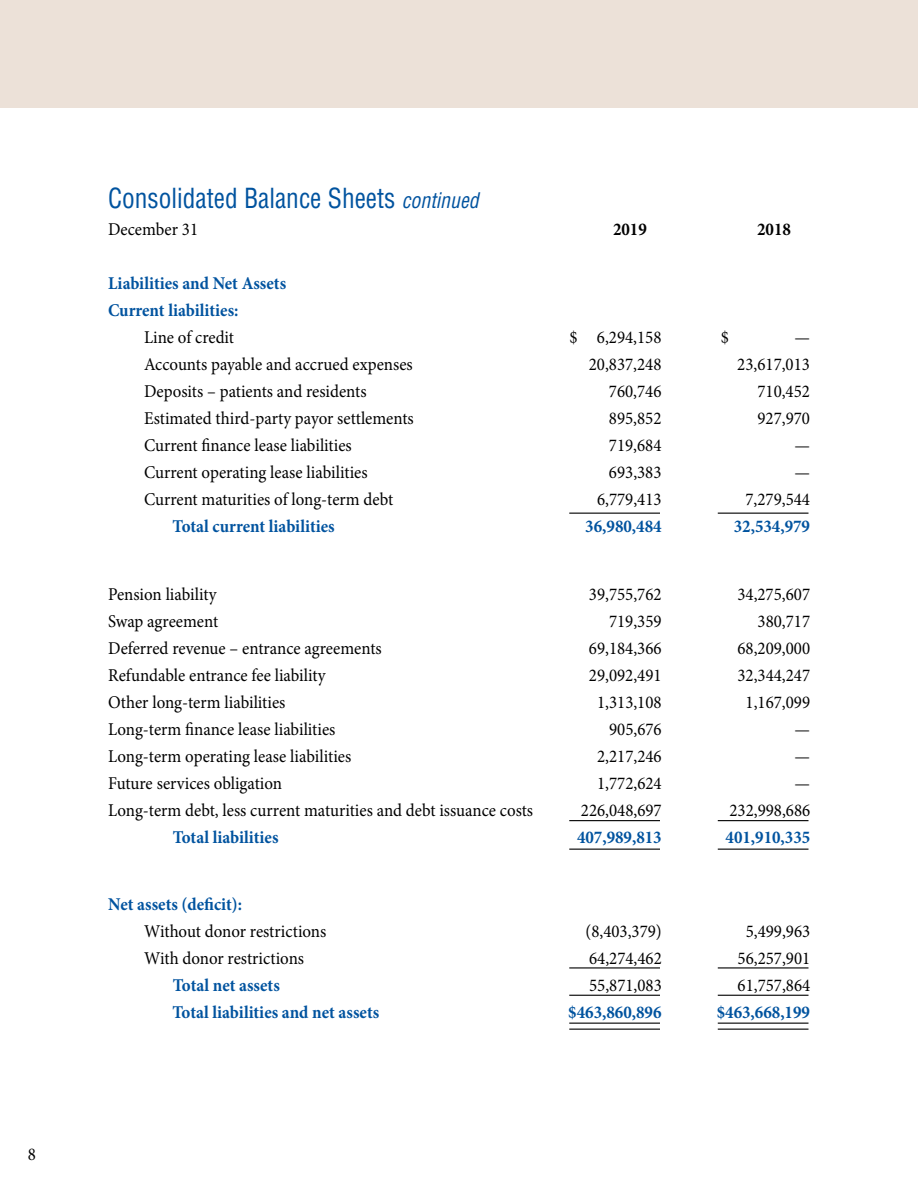
<style>
.page{position:relative;width:918px;height:1188px;background:#fff}
.page>*{position:absolute;margin:0;border:0;box-sizing:border-box;transform-origin:0 0}
.t1{font:condensed 27px "Helvetica LT Std";color:#00539f;scale:.94 1}
.t2{font:18px "Minion Pro";color:#000;scale:.94 1}
.t3{font:700 18px/27px "Minion Pro";color:#00539f;scale:.94 1}
.t4{font:700 18px "Minion Pro";color:#000;scale:.94 1}
.s1{font-style:italic;font-size:21px}
</style>
<div class="page">
<hr style="left:569px;top:513px;width:91px;height:1px;background:#000">
<hr style="left:718px;top:513px;width:90px;height:1px;background:#000">
<hr style="left:569px;top:820px;width:91px;height:1px;background:#000">
<hr style="left:718px;top:820px;width:90px;height:1px;background:#000">
<hr style="left:569px;top:849px;width:91px;height:1px;background:#000">
<hr style="left:718px;top:849px;width:90px;height:1px;background:#000">
<hr style="left:569px;top:967px;width:91px;height:2px;background:#000">
<hr style="left:718px;top:967px;width:90px;height:2px;background:#000">
<hr style="left:569px;top:995px;width:91px;height:1px;background:#000">
<hr style="left:718px;top:995px;width:90px;height:1px;background:#000">
<hr style="left:569px;top:1023px;width:91px;height:1px;background:#000">
<hr style="left:718px;top:1023px;width:90px;height:1px;background:#000">
<hr style="left:569px;top:1029px;width:91px;height:1px;background:#000">
<hr style="left:718px;top:1029px;width:90px;height:1px;background:#000">
<div style="left:0;top:0;width:918px;height:108px;background:#ece1d8"></div>
<p class="t2" style="left:28px;top:1142px;width:10px">8</p>
<h1 class="t1" style="left:108px;top:182px;width:396px">Consolidated Balance Sheets <span class="s1">continued</span></h1>
<p class="t2" style="left:108px;top:218px;width:97px">December 31</p>
<p class="t4" style="left:613px;top:217px;width:37px">2019</p>
<p class="t4" style="left:757px;top:217px;width:38px">2018</p>
<p class="t3" style="left:108px;top:270px;width:191px">Liabilities and Net Assets<br>Current liabilities:</p>
<p class="t2" style="left:144px;top:326px;width:97px">Line of credit</p>
<p class="t2" style="left:570px;top:326px;width:99px">$ 6,294,158</p>
<p class="t2" style="left:721px;top:326px;width:10px">$</p>
<p class="t2" style="left:794px;top:326px;width:18px">—</p>
<p class="t2" style="left:144px;top:353px;width:287px">Accounts payable and accrued expenses</p>
<p class="t2" style="left:589px;top:353px;width:79px">20,837,248</p>
<p class="t2" style="left:737px;top:353px;width:79px">23,617,013</p>
<p class="t2" style="left:144px;top:380px;width:238px">Deposits – patients and residents</p>
<p class="t2" style="left:609px;top:380px;width:57px">760,746</p>
<p class="t2" style="left:757px;top:380px;width:57px">710,452</p>
<p class="t2" style="left:144px;top:407px;width:288px">Estimated third-party payor settlements</p>
<p class="t2" style="left:609px;top:407px;width:57px">895,852</p>
<p class="t2" style="left:757px;top:407px;width:57px">927,970</p>
<p class="t2" style="left:144px;top:434px;width:223px">Current finance lease liabilities</p>
<p class="t2" style="left:609px;top:434px;width:57px">719,684</p>
<p class="t2" style="left:794px;top:434px;width:18px">—</p>
<p class="t2" style="left:144px;top:461px;width:239px">Current operating lease liabilities</p>
<p class="t2" style="left:609px;top:461px;width:57px">693,383</p>
<p class="t2" style="left:794px;top:461px;width:18px">—</p>
<p class="t2" style="left:144px;top:488px;width:267px">Current maturities of long-term debt</p>
<p class="t2" style="left:597px;top:488px;width:70px">6,779,413</p>
<p class="t2" style="left:746px;top:488px;width:70px">7,279,544</p>
<p class="t3" style="left:173px;top:513px;width:174px">Total current liabilities</p>
<p class="t3" style="left:585px;top:513px;width:83px">36,980,484</p>
<p class="t3" style="left:734px;top:513px;width:83px">32,534,979</p>
<p class="t2" style="left:108px;top:582px;width:117px">Pension liability</p>
<p class="t2" style="left:589px;top:582px;width:79px">39,755,762</p>
<p class="t2" style="left:737px;top:582px;width:79px">34,275,607</p>
<p class="t2" style="left:108px;top:609px;width:119px">Swap agreement</p>
<p class="t2" style="left:609px;top:609px;width:57px">719,359</p>
<p class="t2" style="left:758px;top:609px;width:57px">380,717</p>
<p class="t2" style="left:108px;top:636px;width:293px">Deferred revenue – entrance agreements</p>
<p class="t2" style="left:589px;top:636px;width:79px">69,184,366</p>
<p class="t2" style="left:737px;top:636px;width:79px">68,209,000</p>
<p class="t2" style="left:108px;top:663px;width:233px">Refundable entrance fee liability</p>
<p class="t2" style="left:589px;top:663px;width:79px">29,092,491</p>
<p class="t2" style="left:737px;top:663px;width:79px">32,344,247</p>
<p class="t2" style="left:108px;top:690px;width:190px">Other long-term liabilities</p>
<p class="t2" style="left:597px;top:690px;width:70px">1,313,108</p>
<p class="t2" style="left:746px;top:690px;width:70px">1,167,099</p>
<p class="t2" style="left:108px;top:717px;width:243px">Long-term finance lease liabilities</p>
<p class="t2" style="left:609px;top:717px;width:57px">905,676</p>
<p class="t2" style="left:795px;top:717px;width:18px">—</p>
<p class="t2" style="left:108px;top:744px;width:260px">Long-term operating lease liabilities</p>
<p class="t2" style="left:597px;top:744px;width:70px">2,217,246</p>
<p class="t2" style="left:795px;top:744px;width:18px">—</p>
<p class="t2" style="left:108px;top:771px;width:187px">Future services obligation</p>
<p class="t2" style="left:597px;top:771px;width:70px">1,772,624</p>
<p class="t2" style="left:795px;top:771px;width:18px">—</p>
<p class="t2" style="left:108px;top:798px;width:454px">Long-term debt, less current maturities and debt issuance costs</p>
<p class="t2" style="left:581px;top:798px;width:87px">226,048,697</p>
<p class="t2" style="left:729px;top:798px;width:87px">232,998,686</p>
<p class="t3" style="left:173px;top:823px;width:114px">Total liabilities</p>
<p class="t3" style="left:577px;top:823px;width:92px">407,989,813</p>
<p class="t3" style="left:726px;top:823px;width:92px">401,910,335</p>
<p class="t3" style="left:108px;top:891px;width:144px">Net assets (deficit):</p>
<p class="t2" style="left:144px;top:920px;width:195px">Without donor restrictions</p>
<p class="t2" style="left:586px;top:920px;width:83px">(8,403,379)</p>
<p class="t2" style="left:746px;top:920px;width:70px">5,499,963</p>
<p class="t2" style="left:144px;top:947px;width:171px">With donor restrictions</p>
<p class="t2" style="left:589px;top:947px;width:79px">64,274,462</p>
<p class="t2" style="left:738px;top:947px;width:79px">56,257,901</p>
<p class="t3" style="left:173px;top:972px;width:115px">Total net assets</p>
<p class="t2" style="left:589px;top:974px;width:79px">55,871,083</p>
<p class="t2" style="left:738px;top:974px;width:79px">61,757,864</p>
<p class="t3" style="left:172px;top:999px;width:221px">Total liabilities and net assets</p>
<p class="t3" style="left:568px;top:999px;width:101px">$463,860,896</p>
<p class="t3" style="left:717px;top:999px;width:101px">$463,668,199</p>
</div>
